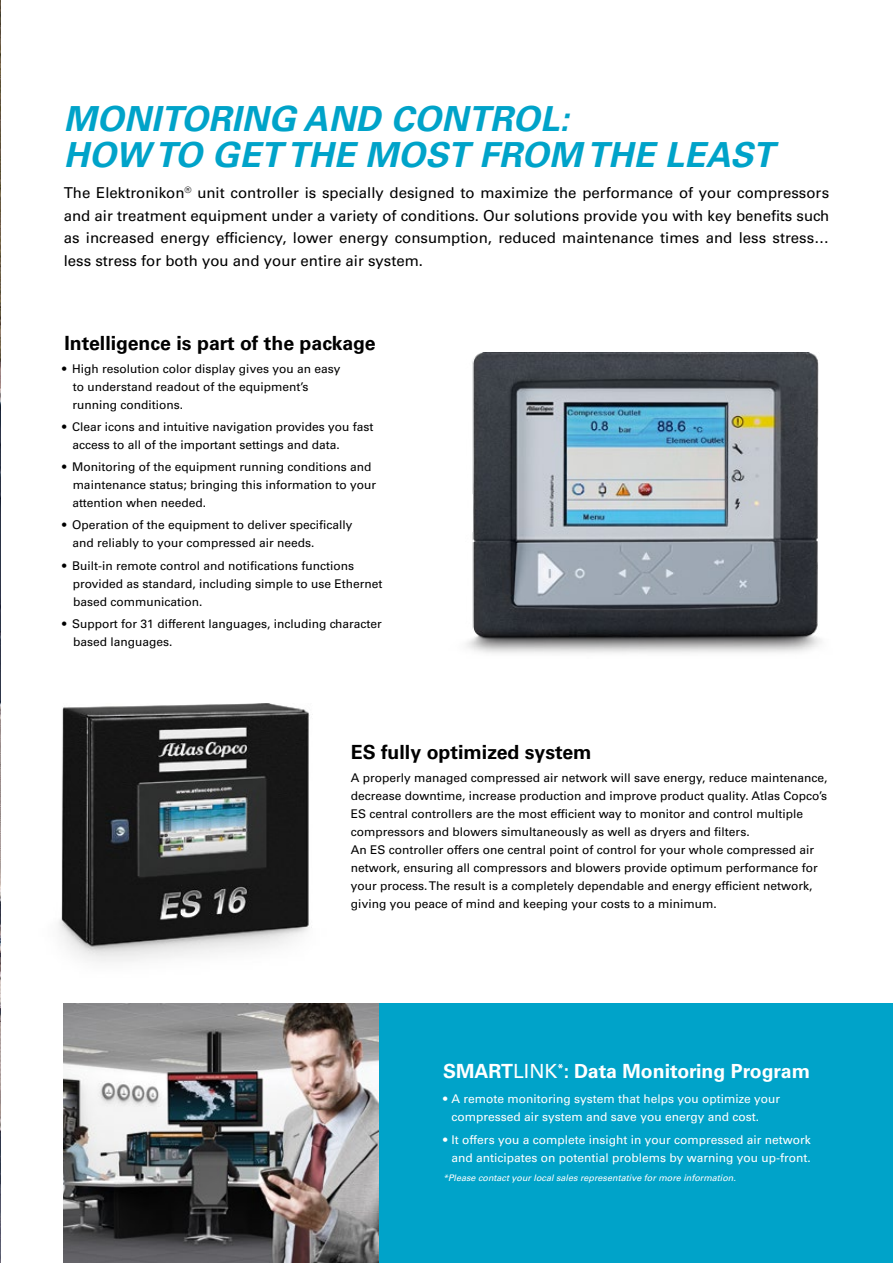
<style>
.page{position:relative;width:893px;height:1263px;background:#fff}
.page>*{position:absolute;margin:0;border:0;box-sizing:border-box;transform-origin:0 0}
.t1{font:italic 700 34.5px/36px "Univers LT Std";letter-spacing:.01em;color:#00a3c9}
.t2{font:700 19.5px "Univers LT Std";color:#000}
.t3{font:700 19.5px "Univers LT Std";color:#fff}
.t4{font:15px/22.5px "Univers LT Std";color:#000;text-align:justify}
.t5{font:12px/18px "Univers LT Std";color:#000}
.t6{font:12px/18px "Univers LT Std";color:#fff}
.t7{font:italic 9px "Univers LT Std";color:#fff}
.s1{font-weight:400}
</style>
<div class="page">
<img style="left:466px;top:353px;width:356px;height:301px">
<img style="left:0;top:0;width:1px;height:1263px">
<div style="left:378px;top:1003px;width:515px;height:260px;background:#00a3c9"></div>
<img style="left:64px;top:1003px;width:314px;height:260px">
<img style="left:59px;top:703px;width:253px;height:259px">
<h1 class="t1" style="left:64px;top:102px;width:712px">MONITORING AND CONTROL:<br>HOW TO GET THE MOST FROM THE LEAST</h1>
<p class="t4" style="left:64px;top:182px;width:767px">The Elektronikon<sup>®</sup> unit controller is specially designed to maximize the performance of your compressors and air treatment equipment under a variety of conditions. Our solutions provide you with key benefits such as increased energy efficiency, lower energy consumption, reduced maintenance times and less stress… less stress for both you and your entire air system.</p>
<h2 class="t2" style="left:65px;top:332px;width:312px">Intelligence is part of the package</h2>
<p class="t5" style="left:73px;top:359px;width:269px;text-indent:-11px">• High resolution color display gives you an easy to understand readout of the equipment’s running conditions.</p>
<p class="t5" style="left:72px;top:418px;width:303px;text-indent:-10px">• Clear icons and intuitive navigation provides you fast access to all of the important settings and data.</p>
<p class="t5" style="left:72px;top:458px;width:305px;text-indent:-10px">• Monitoring of the equipment running conditions and maintenance status; bringing this information to your attention when needed.</p>
<p class="t5" style="left:72px;top:516px;width:282px;text-indent:-10px">• Operation of the equipment to deliver specifically and reliably to your compressed air needs.</p>
<p class="t5" style="left:73px;top:556px;width:311px;text-indent:-11px">• Built-in remote control and notifications functions provided as standard, including simple to use Ethernet based communication.</p>
<p class="t5" style="left:73px;top:615px;width:310px;text-indent:-11px">• Support for 31 different languages, including character based languages.</p>
<h2 class="t2" style="left:351px;top:741px;width:242px">ES fully optimized system</h2>
<p class="t5" style="left:351px;top:768px;width:478px">A properly managed compressed air network will save energy, reduce maintenance, decrease downtime, increase production and improve product quality. Atlas Copco’s ES central controllers are the most efficient way to monitor and control multiple compressors and blowers simultaneously as well as dryers and filters.<br>An ES controller offers one central point of control for your whole compressed air network, ensuring all compressors and blowers provide optimum performance for your process. The result is a completely dependable and energy efficient network, giving you peace of mind and keeping your costs to a minimum.</p>
<h2 class="t3" style="left:443px;top:1060px;width:368px">SMART<span class="s1">LINK</span><sup>*</sup>: Data Monitoring Program</h2>
<p class="t6" style="left:452px;top:1090px;width:330px;text-indent:-9px">• A remote monitoring system that helps you optimize your compressed air system and save you energy and cost.</p>
<p class="t6" style="left:443px;top:1130px;width:369px;text-align:right">• It offers you a complete insight in your compressed air network and anticipates on potential problems by warning you up-front.</p>
<p class="t7" style="left:443px;top:1172px;width:294px">*Please contact your local sales representative for more information.</p>
</div>
